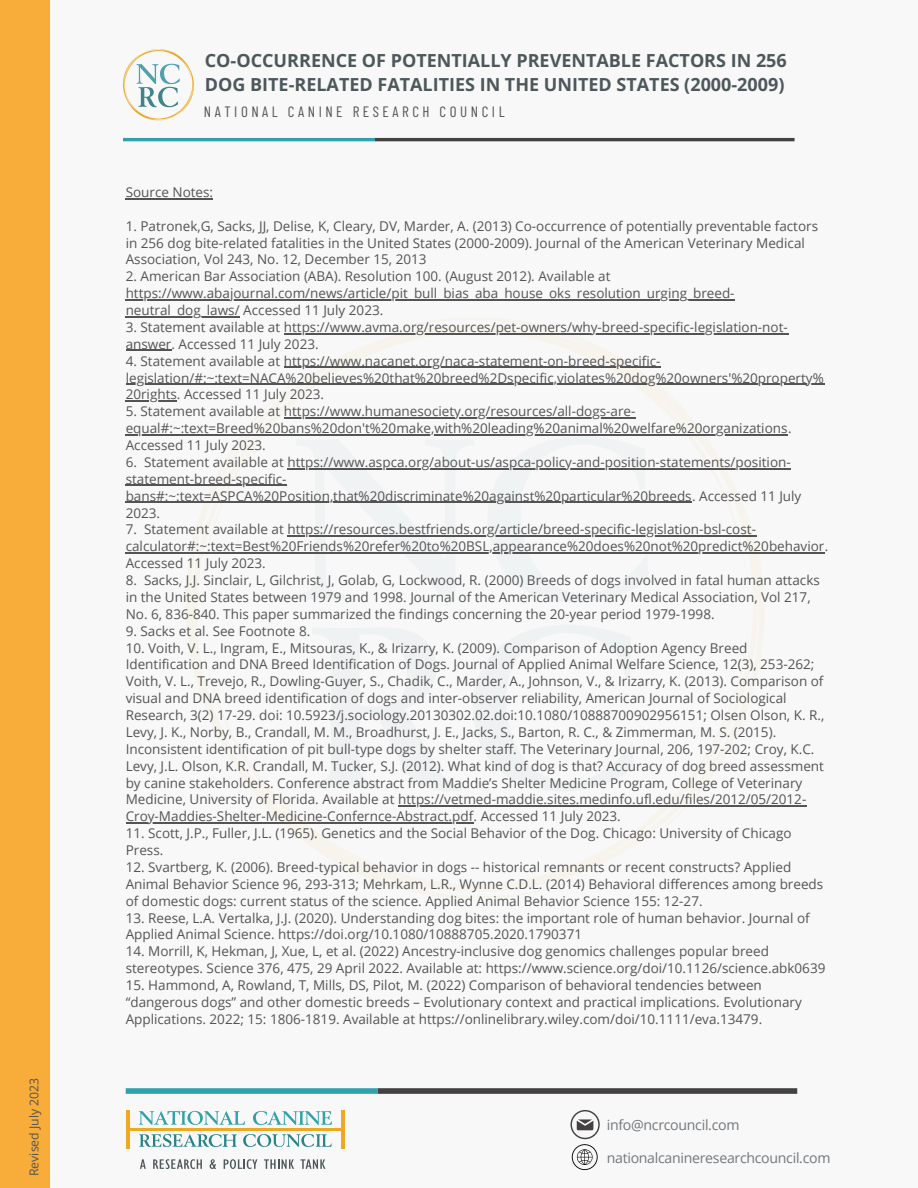
<style>
.page{position:relative;width:918px;height:1188px;background:#f8f8f8}
.page>*{position:absolute;margin:0;border:0;box-sizing:border-box;transform-origin:0 0}
.t1{font:700 18px/24.8px "Open Sans";color:#4d585b}
.t2{font:15px "Barlow Condensed";letter-spacing:.235em;color:#545454}
.t3{font:14.1px "Open Sans";letter-spacing:-.02em;color:#73777b}
.t4{font:13.5px/16.8px "Open Sans";color:#545454}
.t5{font:12.3px "Open Sans";color:#545454}
</style>
<div class="page">
<hr style="left:375px;top:138px;width:420px;height:3px;background:#444142">
<hr style="left:123px;top:138px;width:252px;height:3px;background:#31a2ac">
<div style="left:0;top:0;width:50px;height:1188px;background:#f8ac39"></div>
<svg style="left:123px;top:49px;width:71px;height:71px"></svg>
<svg style="left:185px;top:319px;width:580px;height:578px"></svg>
<svg style="left:627px;top:852px;width:5px;height:4px"></svg>
<svg style="left:305px;top:363px;width:15px;height:10px"></svg>
<svg style="left:312px;top:627px;width:150px;height:165px"></svg>
<svg style="left:296px;top:439px;width:179px;height:162px"></svg>
<svg style="left:472px;top:624px;width:163px;height:168px"></svg>
<svg style="left:487px;top:436px;width:162px;height:167px"></svg>
<div style="left:378px;top:1088px;width:419px;height:6px;background:#444142"></div>
<div style="left:126px;top:1088px;width:252px;height:6px;background:#31a2ac"></div>
<svg style="left:139px;top:1111px;width:106px;height:14px"></svg>
<svg style="left:253px;top:1111px;width:79px;height:14px"></svg>
<svg style="left:243px;top:1134px;width:89px;height:13px"></svg>
<svg style="left:139px;top:1134px;width:98px;height:13px"></svg>
<hr style="left:342px;top:1110px;width:3px;height:38px;background:#eea821">
<hr style="left:128px;top:1128px;width:214px;height:3px;background:#eea821">
<hr style="left:126px;top:1110px;width:3px;height:38px;background:#eea821">
<svg style="left:570px;top:1110px;width:30px;height:60px"></svg>
<svg style="left:140px;top:1159px;width:6px;height:10px"></svg>
<svg style="left:153px;top:1159px;width:49px;height:10px"></svg>
<svg style="left:210px;top:1159px;width:6px;height:10px"></svg>
<svg style="left:224px;top:1159px;width:33px;height:10px"></svg>
<svg style="left:264px;top:1159px;width:30px;height:10px"></svg>
<svg style="left:300px;top:1159px;width:25px;height:10px"></svg>
<hr style="left:126px;top:198px;width:87px;height:1px;background:#545454">
<hr style="left:126px;top:299px;width:609px;height:1px;background:#545454">
<hr style="left:126px;top:316px;width:114px;height:1px;background:#545454">
<hr style="left:284px;top:333px;width:504px;height:1px;background:#545454">
<hr style="left:126px;top:350px;width:46px;height:1px;background:#545454">
<hr style="left:284px;top:367px;width:377px;height:1px;background:#545454">
<hr style="left:126px;top:384px;width:698px;height:1px;background:#545454">
<hr style="left:126px;top:401px;width:51px;height:1px;background:#545454">
<hr style="left:284px;top:417px;width:352px;height:2px;background:#545454">
<hr style="left:126px;top:434px;width:662px;height:1px;background:#545454">
<hr style="left:287px;top:468px;width:504px;height:1px;background:#545454">
<hr style="left:126px;top:485px;width:161px;height:1px;background:#545454">
<hr style="left:126px;top:502px;width:566px;height:1px;background:#545454">
<hr style="left:287px;top:536px;width:469px;height:1px;background:#545454">
<hr style="left:126px;top:552px;width:699px;height:2px;background:#545454">
<hr style="left:398px;top:806px;width:409px;height:1px;background:#545454">
<hr style="left:126px;top:822px;width:348px;height:2px;background:#545454">
<p class="t5" style="left:25px;top:1176px;width:100px;rotate:-90deg">Revised July 2023</p>
<p class="t1" style="left:205px;top:47px;width:583px">CO-OCCURRENCE OF POTENTIALLY PREVENTABLE FACTORS IN 256<br>DOG BITE-RELATED FATALITIES IN THE UNITED STATES (2000-2009)</p>
<p class="t2" style="left:204px;top:102px;width:302px">NATIONAL CANINE RESEARCH COUNCIL</p>
<p class="t4" style="left:126px;top:183px;width:89px">Source Notes:</p>
<p class="t4" style="left:126px;top:217px;width:694px">1. Patronek,G, Sacks, JJ, Delise, K, Cleary, DV, Marder, A. (2013) Co-occurrence of potentially preventable factors in 256 dog bite-related fatalities in the United States (2000-2009). Journal of the American Veterinary Medical<br>Association, Vol 243, No. 12, December 15, 2013</p>
<p class="t4" style="left:126px;top:268px;width:610px">2. American Bar Association (ABA). Resolution 100. (August 2012). Available at https://www.abajournal.com/news/article/pit_bull_bias_aba_house_oks_resolution_urging_breed&shy;neutral_dog_laws/ Accessed 11 July 2023.</p>
<p class="t4" style="left:126px;top:318px;width:664px">3. Statement available at https://www.avma.org/resources/pet-owners/why-breed-specific-legislation-not&shy;answer. Accessed 11 July 2023.</p>
<p class="t4" style="left:126px;top:352px;width:700px">4. Statement available at https://www.nacanet.org/naca-statement-on-breed-specific&shy;legislation/#:~:text=NACA%20believes%20that%20breed%2Dspecific,violates%20dog%20owners'%20property%<br>20rights. Accessed 11 July 2023.</p>
<p class="t4" style="left:126px;top:403px;width:668px">5. Statement available at https://www.humanesociety.org/resources/all-dogs-are&shy;equal#:~:text=Breed%20bans%20don't%20make,with%20leading%20animal%20welfare%20organizations.<br>Accessed 11 July 2023.</p>
<p class="t4" style="left:126px;top:453px;width:677px">6. Statement available at https://www.aspca.org/about-us/aspca-policy-and-position-statements/position&shy;statement-breed-specific&shy;bans#:~:text=ASPCA%20Position,that%20discriminate%20against%20particular%20breeds. Accessed 11 July 2023.</p>
<p class="t4" style="left:126px;top:521px;width:704px">7. Statement available at https://resources.bestfriends.org/article/breed-specific-legislation-bsl-cost&shy;calculator#:~:text=Best%20Friends%20refer%20to%20BSL,appearance%20does%20not%20predict%20behavior.<br>Accessed 11 July 2023.</p>
<p class="t4" style="left:126px;top:571px;width:696px">8. Sacks, J.J. Sinclair, L, Gilchrist, J, Golab, G, Lockwood, R. (2000) Breeds of dogs involved in fatal human attacks in the United States between 1979 and 1998. Journal of the American Veterinary Medical Association, Vol 217,<br>No. 6, 836-840. This paper summarized the findings concerning the 20-year period 1979-1998.</p>
<p class="t4" style="left:126px;top:622px;width:186px">9. Sacks et al. See Footnote 8.</p>
<p class="t4" style="left:126px;top:639px;width:700px">10. Voith, V. L., Ingram, E., Mitsouras, K., &amp; Irizarry, K. (2009). Comparison of Adoption Agency Breed Identification and DNA Breed Identification of Dogs. Journal of Applied Animal Welfare Science, 12(3), 253-262; Voith, V. L., Trevejo, R., Dowling-Guyer, S., Chadik, C., Marder, A., Johnson, V., &amp; Irizarry, K. (2013). Comparison of visual and DNA breed identification of dogs and inter-observer reliability, American Journal of Sociological Research, 3(2) 17-29. doi: 10.5923/j.sociology.20130302.02.doi:10.1080/10888700902956151; Olsen Olson, K. R., Levy, J. K., Norby, B., Crandall, M. M., Broadhurst, J. E., Jacks, S., Barton, R. C., &amp; Zimmerman, M. S. (2015).<br>Inconsistent identification of pit bull-type dogs by shelter staff. The Veterinary Journal, 206, 197-202; Croy, K.C.<br>Levy, J.L. Olson, K.R. Crandall, M. Tucker, S.J. (2012). What kind of dog is that? Accuracy of dog breed assessment by canine stakeholders. Conference abstract from Maddie’s Shelter Medicine Program, College of Veterinary Medicine, University of Florida. Available at https://vetmed-maddie.sites.medinfo.ufl.edu/files/2012/05/2012- Croy-Maddies-Shelter-Medicine-Confernce-Abstract.pdf. Accessed 11 July 2023.</p>
<p class="t4" style="left:126px;top:825px;width:667px">11. Scott, J.P., Fuller, J.L. (1965). Genetics and the Social Behavior of the Dog. Chicago: University of Chicago<br>Press.</p>
<p class="t4" style="left:126px;top:858px;width:699px">12. Svartberg, K. (2006). Breed-typical behavior in dogs -- historical remnants or recent constructs? Applied<br>Animal Behavior Science 96, 293-313; Mehrkam, L.R., Wynne C.D.L. (2014) Behavioral differences among breeds of domestic dogs: current status of the science. Applied Animal Behavior Science 155: 12-27.</p>
<p class="t4" style="left:126px;top:909px;width:686px">13. Reese, L.A. Vertalka, J.J. (2020). Understanding dog bites: the important role of human behavior. Journal of<br>Applied Animal Science. https://doi.org/10.1080/10888705.2020.1790371</p>
<p class="t4" style="left:126px;top:943px;width:701px">14. Morrill, K, Hekman, J, Xue, L, et al. (2022) Ancestry-inclusive dog genomics challenges popular breed stereotypes. Science 376, 475, 29 April 2022. Available at: https://www.science.org/doi/10.1126/science.abk0639</p>
<p class="t4" style="left:126px;top:976px;width:678px">15. Hammond, A, Rowland, T, Mills, DS, Pilot, M. (2022) Comparison of behavioral tendencies between “dangerous dogs” and other domestic breeds – Evolutionary context and practical implications. Evolutionary<br>Applications. 2022; 15: 1806-1819. Available at https://onlinelibrary.wiley.com/doi/10.1111/eva.13479.</p>
<p class="t3" style="left:607px;top:1115px;width:134px">info@ncrcouncil.com</p>
<p class="t3" style="left:607px;top:1147px;width:225px">nationalcanineresearchcouncil.com</p>
</div>
